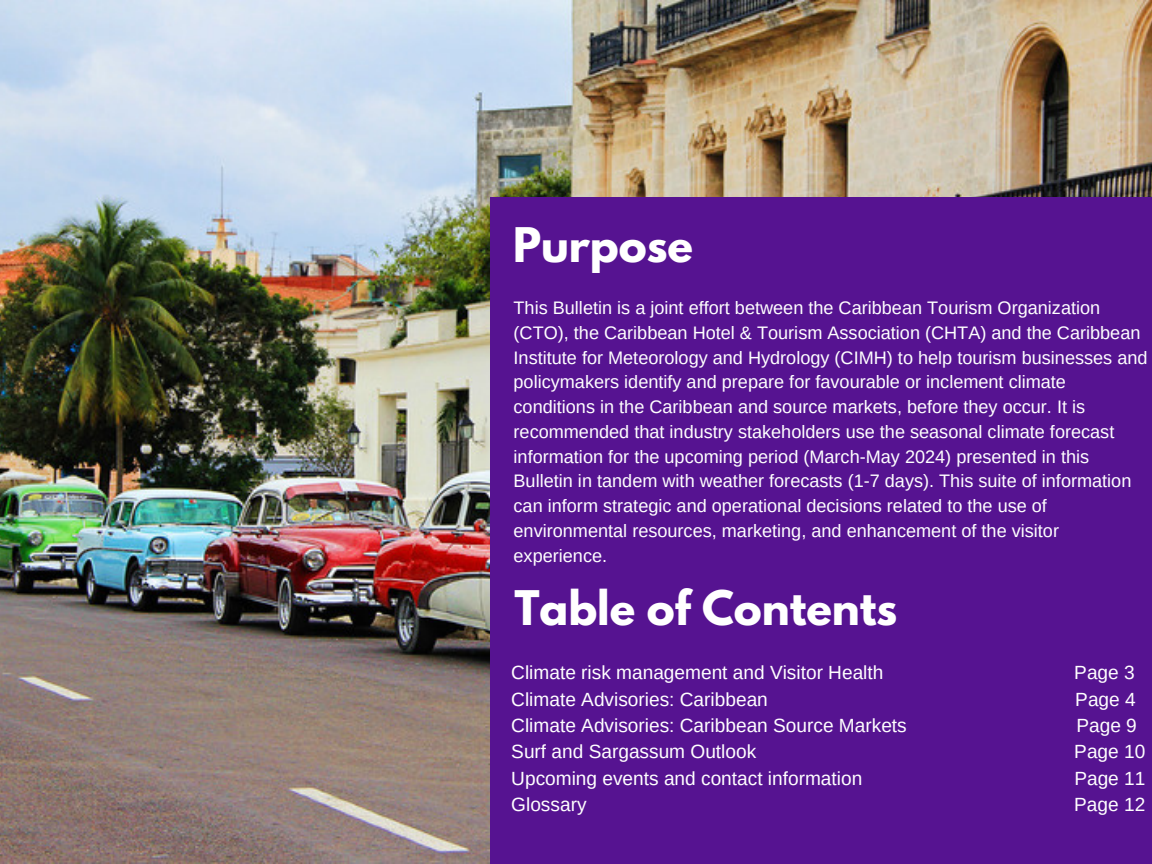
<style>
.page{position:relative;width:1152px;height:864px;background:#fff}
.page>*{position:absolute;margin:0;border:0;box-sizing:border-box;transform-origin:0 0}
.t1{font:700 42.3px "League Spartan";color:#fff}
.t2{font:19.05px "Arimo";color:#fff}
.t3{font:18.15px/24.8px "Arimo";color:#fff}
</style>
<div class="page">
<img style="left:0;top:0;width:1152px;height:864px">
<div style="left:490px;top:197px;width:662px;height:667px;background:#561391"></div>
<p class="t1" style="left:513px;top:224px;width:181px">Purpose</p>
<p class="t3" style="left:514px;top:295px;width:635px">This Bulletin is a joint effort between the Caribbean Tourism Organization (CTO), the Caribbean Hotel &amp; Tourism Association (CHTA) and the Caribbean Institute for Meteorology and Hydrology (CIMH) to help tourism businesses and policymakers identify and prepare for favourable or inclement climate conditions in the Caribbean and source markets, before they occur. It is recommended that industry stakeholders use the seasonal climate forecast information for the upcoming period (March-May 2024) presented in this Bulletin in tandem with weather forecasts (1-7 days). This suite of information can inform strategic and operational decisions related to the use of environmental resources, marketing, and enhancement of the visitor experience.</p>
<p class="t1" style="left:514px;top:587px;width:384px">Table of Contents</p>
<p class="t2" style="left:511px;top:662px;width:374px">Climate risk management and Visitor Health</p>
<p class="t2" style="left:1074px;top:662px;width:62px">Page 3</p>
<p class="t2" style="left:511px;top:688px;width:258px">Climate Advisories: Caribbean</p>
<p class="t2" style="left:1075px;top:688px;width:62px">Page 4</p>
<p class="t2" style="left:511px;top:715px;width:397px">Climate Advisories: Caribbean Source Markets</p>
<p class="t2" style="left:1076px;top:715px;width:62px">Page 9</p>
<p class="t2" style="left:511px;top:741px;width:246px">Surf and Sargassum Outlook</p>
<p class="t2" style="left:1074px;top:741px;width:73px">Page 10</p>
<p class="t2" style="left:511px;top:767px;width:352px">Upcoming events and contact information</p>
<p class="t2" style="left:1074px;top:767px;width:73px">Page 11</p>
<h1 class="t2" style="left:511px;top:794px;width:77px">Glossary</h1>
<h1 class="t2" style="left:1074px;top:794px;width:73px">Page 12</h1>
</div>
